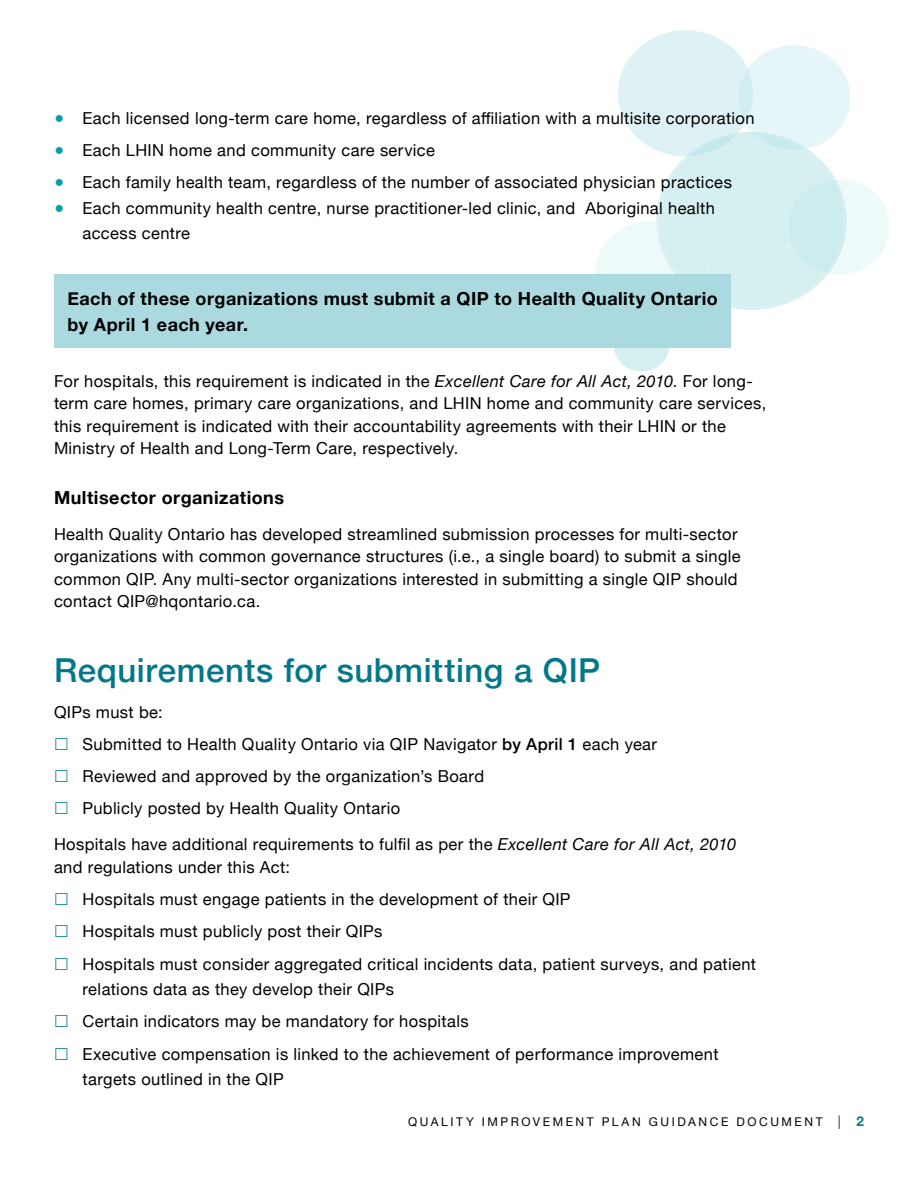
<style>
.page{position:relative;width:918px;height:1188px;background:#fff}
.page>*{position:absolute;margin:0;border:0;box-sizing:border-box;transform-origin:0 0}
.Header_1{font:500 33px "Helvetica Neue";letter-spacing:.015em;color:#00788a}
.light_blue_call-out{font:700 18px/25.5px "Helvetica Neue";letter-spacing:.025em;color:#000}
.Header_3{font:700 18px "Helvetica Neue";letter-spacing:.025em;color:#000}
.body{font:16.5px/22.5px "Helvetica Neue";letter-spacing:.025em;color:#000}
.t1{font:12px "Helvetica Neue";letter-spacing:.21em;color:#000}
.s1{color:#00a0af}
.s2{font-style:italic}
.s3{font-weight:500}
.s4{font-weight:300;font-size:13.5px}
.s5{font-weight:700;font-size:13.5px;color:#00788a}
</style>
<div class="page">
<svg style="left:595px;top:30px;width:295px;height:342px"></svg>
<div style="left:54px;top:274px;width:677px;height:74px;background:#aadae0"></div>
<p class="body" style="left:54px;top:108px;width:702px"><span class="s1">●</span> Each licensed long-term care home, regardless of affiliation with a multisite corporation</p>
<p class="body" style="left:54px;top:140px;width:383px"><span class="s1">●</span> Each LHIN home and community care service</p>
<p class="body" style="left:54px;top:172px;width:679px"><span class="s1">●</span> Each family health team, regardless of the number of associated physician practices</p>
<p class="body" style="left:82px;top:196px;width:634px;line-height:25.5px;text-indent:-28px"><span class="s1">●</span> Each community health centre, nurse practitioner-led clinic, and Aboriginal health access centre</p>
<p class="light_blue_call-out" style="left:68px;top:287px;width:652px">Each of these organizations must submit a QIP to Health Quality Ontario by April 1 each year.</p>
<p class="body" style="left:54px;top:371px;width:714px">For hospitals, this requirement is indicated in the <span class="s2">Excellent Care for All Act, 2010</span>. For long&shy;term care homes, primary care organizations, and LHIN home and community care services, this requirement is indicated with their accountability agreements with their LHIN or the Ministry of Health and Long-Term Care, respectively.</p>
<p class="Header_3" style="left:54px;top:483px;width:232px">Multisector organizations</p>
<p class="body" style="left:54px;top:524px;width:688px">Health Quality Ontario has developed streamlined submission processes for multi-sector organizations with common governance structures (i.e., a single board) to submit a single common QIP. Any multi-sector organizations interested in submitting a single QIP should contact QIP@hqontario.ca.</p>
<p class="Header_1" style="left:54px;top:643px;width:548px">Requirements for submitting a QIP</p>
<p class="body" style="left:54px;top:702px;width:110px">QIPs must be:</p>
<p class="body" style="left:82px;top:734px;width:576px">Submitted to Health Quality Ontario via QIP Navigator <span class="s3">by April 1</span> each year</p>
<p class="body" style="left:82px;top:766px;width:403px">Reviewed and approved by the organization’s Board</p>
<p class="body" style="left:82px;top:798px;width:319px">Publicly posted by Health Quality Ontario</p>
<p class="body" style="left:54px;top:834px;width:684px">Hospitals have additional requirements to fulfil as per the <span class="s2">Excellent Care for All Act, 2010 </span>and regulations under this Act:</p>
<p class="body" style="left:82px;top:889px;width:490px">Hospitals must engage patients in the development of their QIP</p>
<p class="body" style="left:82px;top:921px;width:301px">Hospitals must publicly post their QIPs</p>
<p class="body" style="left:82px;top:952px;width:675px;line-height:25.5px">Hospitals must consider aggregated critical incidents data, patient surveys, and patient relations data as they develop their QIPs</p>
<p class="body" style="left:82px;top:1011px;width:388px">Certain indicators may be mandatory for hospitals</p>
<p class="body" style="left:82px;top:1042px;width:638px;line-height:25.5px">Executive compensation is linked to the achievement of performance improvement targets outlined in the QIP</p>
<p class="t1" style="left:408px;top:1113px;width:457px">QUALITY IMPROVEMENT PLAN GUIDANCE DOCUMENT <span class="s4">|</span> <span class="s5">2</span></p>
</div>
